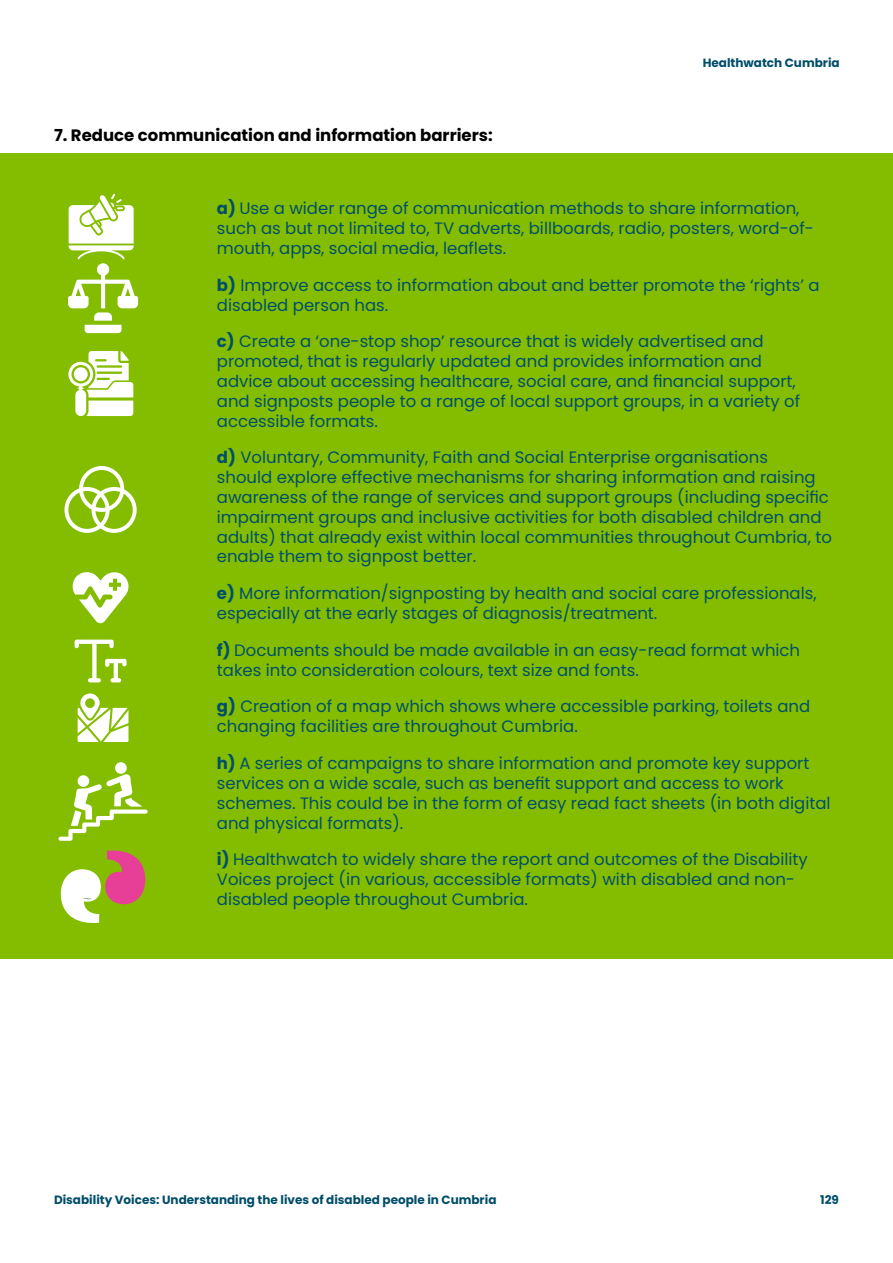
<style>
.page{position:relative;width:893px;height:1263px;background:#fff}
.page>*{position:absolute;margin:0;border:0;box-sizing:border-box;transform-origin:0 0}
.t1{font:16.5px/19.8px "Poppins";color:#004f6b}
.t2{font:700 16.5px "Poppins";color:#000}
.t3{font:700 12px "Poppins";color:#004d6a}
.s1{font-weight:700}
</style>
<div class="page">
<div style="left:0;top:153px;width:893px;height:806px;background:#84bd00"></div>
<svg style="left:58px;top:774px;width:90px;height:67px"></svg>
<div style="left:115px;top:762px;width:12px;height:12px;background:#fff;border-radius:50%"></div>
<div style="left:78px;top:775px;width:11px;height:12px;background:#fff;border-radius:50%"></div>
<svg style="left:75px;top:640px;width:52px;height:42px"></svg>
<svg style="left:78px;top:693px;width:50px;height:49px"></svg>
<svg style="left:72px;top:572px;width:57px;height:51px"></svg>
<svg style="left:64px;top:466px;width:73px;height:67px"></svg>
<svg style="left:68px;top:351px;width:65px;height:65px"></svg>
<div style="left:74px;top:367px;width:14px;height:14px;background:#fff;border-radius:50%"></div>
<svg style="left:68px;top:194px;width:70px;height:139px"></svg>
<svg style="left:60px;top:850px;width:86px;height:73px"></svg>
<p class="t2" style="left:54px;top:125px;width:440px">7. Reduce communication and information barriers:</p>
<p class="t3" style="left:703px;top:55px;width:139px">Healthwatch Cumbria</p>
<p class="t1" style="left:217px;top:199px;width:599px"><span class="s1">a)</span> Use a wider range of communication methods to share information, such as but not limited to, TV adverts, billboards, radio, posters, word-of&shy;mouth, apps, social media, leaflets.</p>
<p class="t1" style="left:217px;top:275px;width:604px"><span class="s1">b)</span> Improve access to information about and better promote the ‘rights’ a disabled person has.</p>
<p class="t1" style="left:217px;top:332px;width:585px"><span class="s1">c)</span> Create a ‘one-stop shop’ resource that is widely advertised and promoted, that is regularly updated and provides information and advice about accessing healthcare, social care, and financial support, and signposts people to a range of local support groups, in a variety of accessible formats.</p>
<p class="t1" style="left:217px;top:448px;width:617px"><span class="s1">d)</span> Voluntary, Community, Faith and Social Enterprise organisations<br>should explore effective mechanisms for sharing information and raising awareness of the range of services and support groups (including specific impairment groups and inclusive activities for both disabled children and adults) that already exist within local communities throughout Cumbria, to enable them to signpost better.</p>
<p class="t1" style="left:217px;top:584px;width:601px"><span class="s1">e)</span> More information/signposting by health and social care professionals, especially at the early stages of diagnosis/treatment.</p>
<p class="t1" style="left:217px;top:640px;width:585px"><span class="s1">f)</span> Documents should be made available in an easy-read format which takes into consideration colours, text size and fonts.</p>
<p class="t1" style="left:217px;top:697px;width:595px"><span class="s1">g)</span> Creation of a map which shows where accessible parking, toilets and changing facilities are throughout Cumbria.</p>
<p class="t1" style="left:217px;top:753px;width:615px"><span class="s1">h)</span> A series of campaigns to share information and promote key support services on a wide scale, such as benefit support and access to work schemes. This could be in the form of easy read fact sheets (in both digital and physical formats).</p>
<p class="t1" style="left:217px;top:850px;width:592px"><span class="s1">i)</span> Healthwatch to widely share the report and outcomes of the Disability<br>Voices project (in various, accessible formats) with disabled and non&shy;disabled people throughout Cumbria.</p>
<p class="t3" style="left:54px;top:1192px;width:444px">Disability Voices: Understanding the lives of disabled people in Cumbria</p>
<p class="t3" style="left:820px;top:1192px;width:20px">129</p>
</div>
